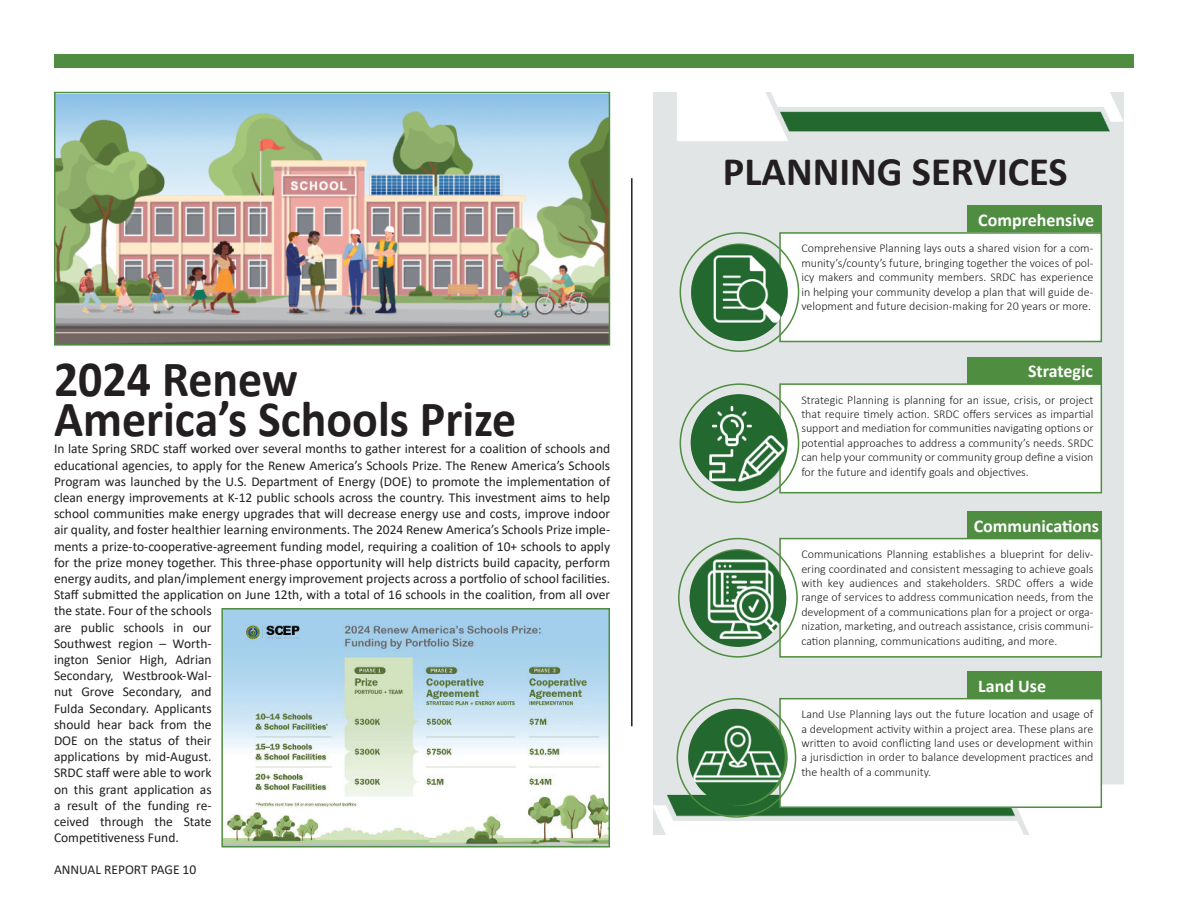
<style>
.page{position:relative;width:1188px;height:918px;background:#fff}
.page>*{position:absolute;margin:0;border:0;box-sizing:border-box;transform-origin:0 0}
.t1{font:700 51px/40.5px "Calibri";color:#231f20;scale:.94 1}
.t2{font:700 40.5px "Calibri";color:#231f20}
.t3{font:700 18px "Calibri";color:#fff}
.t4{font:13.5px/16.2px "Calibri";color:#231f20}
.t5{font:300 12px/14.4px "Calibri";color:#231f20;text-align:justify}
</style>
<div class="page">
<div style="left:54px;top:54px;width:1080px;height:13px;background:#4f8d40"></div>
<img style="left:57px;top:95px;width:550px;height:248px">
<div style="left:54px;top:92px;width:556px;height:254px;border:2px solid #4f8d40"></div>
<hr style="left:631px;top:178px;width:2px;height:548px;background:#231f20">
<img style="left:224px;top:611px;width:383px;height:233px">
<div style="left:221px;top:608px;width:389px;height:239px;border:2px solid #4f8d40"></div>
<img style="left:654px;top:92px;width:470px;height:742px">
<div style="left:779px;top:232px;width:323px;height:110px;background:#fff;border:2px solid #4f8d40"></div>
<div style="left:680px;top:232px;width:119px;height:120px;border:2px solid #4f8d40;border-radius:50%"></div>
<div style="left:968px;top:206px;width:134px;height:26px;background:#4f8d40"></div>
<div style="left:779px;top:383px;width:323px;height:110px;background:#fff;border:2px solid #4f8d40"></div>
<div style="left:680px;top:383px;width:119px;height:120px;border:2px solid #4f8d40;border-radius:50%"></div>
<div style="left:968px;top:357px;width:134px;height:26px;background:#4f8d40"></div>
<div style="left:779px;top:538px;width:323px;height:120px;background:#fff;border:2px solid #4f8d40"></div>
<div style="left:678px;top:538px;width:120px;height:120px;border:2px solid #4f8d40;border-radius:50%"></div>
<div style="left:968px;top:511px;width:134px;height:27px;background:#4f8d40"></div>
<div style="left:779px;top:698px;width:323px;height:110px;background:#fff;border:2px solid #4f8d40"></div>
<div style="left:677px;top:698px;width:119px;height:120px;border:2px solid #4f8d40;border-radius:50%"></div>
<div style="left:968px;top:671px;width:134px;height:27px;background:#4f8d40"></div>
<img style="left:691px;top:245px;width:97px;height:96px;border-radius:48px">
<img style="left:691px;top:394px;width:96px;height:97px;border-radius:48px">
<img style="left:690px;top:550px;width:96px;height:97px;border-radius:48px">
<img style="left:688px;top:709px;width:97px;height:96px;border-radius:48px">
<h1 class="t1" style="left:54px;top:358px;width:493px">2024 Renew<br>America’s Schools Prize</h1>
<p class="t4" style="left:54px;top:440px;width:558px">In late Spring SRDC staff worked over several months to gather interest for a coalition of schools and educational agencies, to apply for the Renew America’s Schools Prize. The Renew America’s Schools Program was launched by the U.S. Department of Energy (DOE) to promote the implementation of clean energy improvements at K-12 public schools across the country. This investment aims to help school communities make energy upgrades that will decrease energy use and costs, improve indoor air quality, and foster healthier learning environments. The 2024 Renew America’s Schools Prize imple&shy;ments a prize-to-cooperative-agreement funding model, requiring a coalition of 10+ schools to apply for the prize money together. This three-phase opportunity will help districts build capacity, perform energy audits, and plan/implement energy improvement projects across a portfolio of school facilities.<br>Staff submitted the application on June 12th, with a total of 16 schools in the coalition, from all over the state. Four of the schools<br>are public schools in our<br>Southwest region – Worth-<br>ington Senior High, Adrian<br>Secondary, Westbrook-Wal-<br>nut Grove Secondary, and<br>Fulda Secondary. Applicants<br>should hear back from the<br>DOE on the status of their<br>applications by mid-August.<br>SRDC staff were able to work<br>on this grant application as<br>a result of the funding re-<br>ceived through the State<br>Competitiveness Fund.</p>
<p class="t4" style="left:54px;top:861px;width:144px">ANNUAL REPORT PAGE 10</p>
<h2 class="t2" style="left:723px;top:143px;width:346px">PLANNING SERVICES</h2>
<h3 class="t3" style="left:978px;top:208px;width:118px">Comprehensive</h3>
<p class="t5" style="left:801px;top:241px;width:294px">Comprehensive Planning lays outs a shared vision for a com&shy;munity’s/county’s future, bringing together the voices of pol&shy;icy makers and community members. SRDC has experience in helping your community develop a plan that will guide de&shy;velopment and future decision-making for 20 years or more.</p>
<h3 class="t3" style="left:1028px;top:359px;width:67px">Strategic</h3>
<p class="t5" style="left:801px;top:392px;width:294px">Strategic Planning is planning for an issue, crisis, or project that require timely action. SRDC offers services as impartial support and mediation for communities navigating options or potential approaches to address a community’s needs. SRDC can help your community or community group define a vision for the future and identify goals and objectives.</p>
<h3 class="t3" style="left:974px;top:513px;width:127px">Communications</h3>
<p class="t5" style="left:801px;top:547px;width:294px">Communications Planning establishes a blueprint for deliv&shy;ering coordinated and consistent messaging to achieve goals with key audiences and stakeholders. SRDC offers a wide range of services to address communication needs, from the development of a communications plan for a project or orga&shy;nization, marketing, and outreach assistance, crisis communi&shy;cation planning, communications auditing, and more.</p>
<h3 class="t3" style="left:978px;top:673px;width:69px">Land Use</h3>
<p class="t5" style="left:801px;top:707px;width:294px">Land Use Planning lays out the future location and usage of a development activity within a project area. These plans are written to avoid conflicting land uses or development within a jurisdiction in order to balance development practices and the health of a community.</p>
</div>
